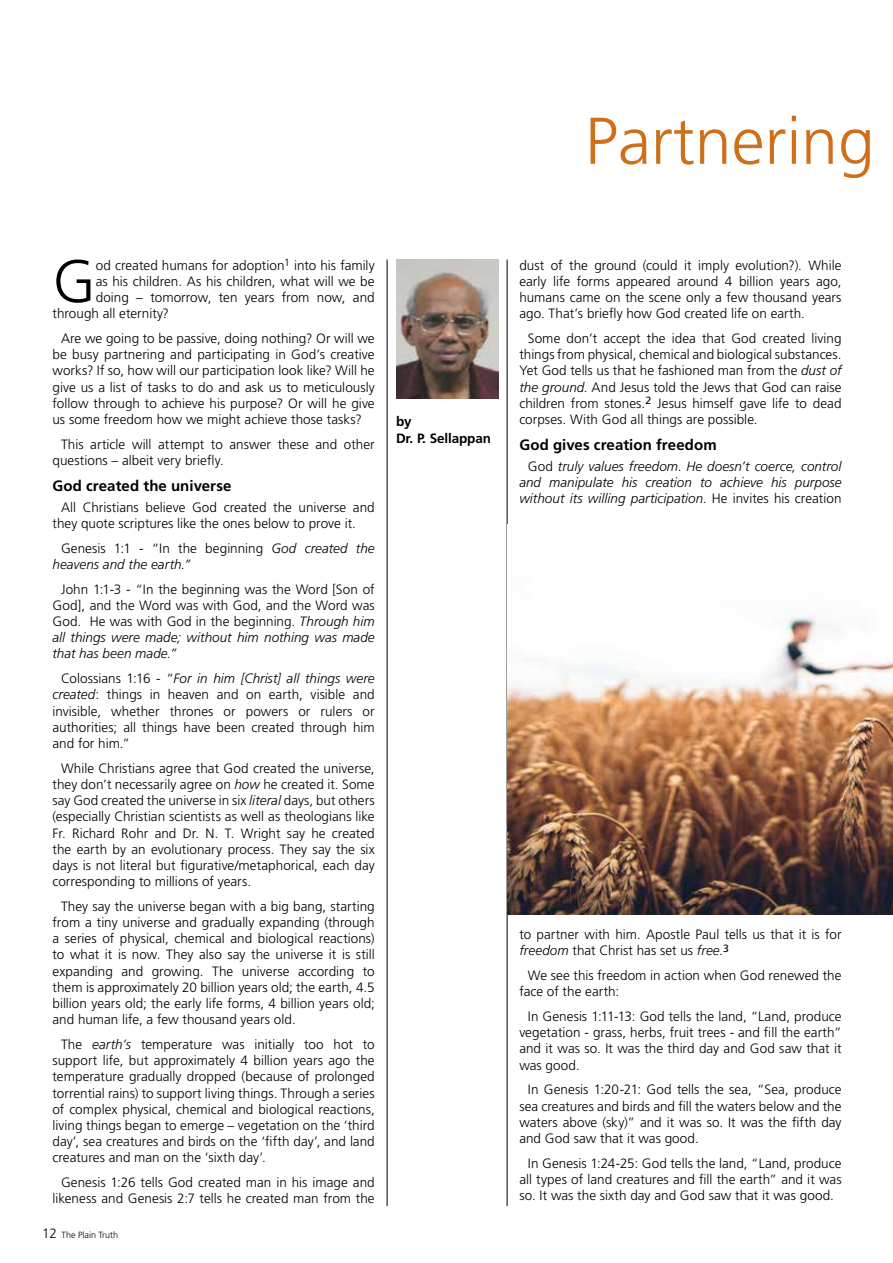
<style>
.page{position:relative;width:893px;height:1263px;background:#fff}
.page>*{position:absolute;margin:0;border:0;box-sizing:border-box;transform-origin:0 0}
.t1{font:300 66px "Frutiger LT Std";color:#ce7019}
.t2{font:300 59.85px "Frutiger LT Std";color:#000}
.t3{font:700 15px "Frutiger LT Std";letter-spacing:.005em;color:#000}
.t4{font:300 13.5px/16.2px "Frutiger LT Std";color:#000;text-align:justify}
.t5{font:italic 300 13.5px/16.2px "Frutiger LT Std";color:#000}
.t6{font:700 13.5px/16.5px "Frutiger LT Std";letter-spacing:-.01em;color:#000}
.t7{font:300 9px "Frutiger LT Std";color:#000}
.s1{font-style:normal}
.s2{font-style:italic}
.s3{font-size:13.5px}
</style>
<div class="page">
<hr style="left:387px;top:260px;width:1px;height:946px;background:#000">
<img style="left:396px;top:260px;width:102px;height:139px">
<hr style="left:507px;top:260px;width:1px;height:946px;background:#000">
<img style="left:507px;top:525px;width:386px;height:389px">
<h1 class="t1" style="left:585px;top:104px;width:291px">Partnering</h1>
<h2 class="t2" style="left:52px;top:248px;width:45px">G</h2>
<p class="t4" style="left:96px;top:257px;width:280px">od created humans for adoption<sup>1</sup> into his family</p>
<p class="t4" style="left:96px;top:273px;width:280px">as his children. As his children, what will we be</p>
<p class="t4" style="left:96px;top:289px;width:280px">doing – tomorrow, ten years from now, and</p>
<p class="t4" style="left:53px;top:306px;width:118px">through all eternity?</p>
<p class="t4" style="left:53px;top:330px;width:324px;text-indent:9px">Are we going to be passive, doing nothing? Or will we be busy partnering and participating in God’s creative works? If so, how will our participation look like? Will he give us a list of tasks to do and ask us to meticulously follow through to achieve his purpose? Or will he give us some freedom how we might achieve those tasks?</p>
<p class="t4" style="left:53px;top:436px;width:324px;text-indent:9px">This article will attempt to answer these and other questions – albeit very briefly.</p>
<p class="t3" style="left:52px;top:477px;width:180px">God created the universe</p>
<p class="t4" style="left:52px;top:499px;width:324px;text-indent:9px">All Christians believe God created the universe and they quote scriptures like the ones below to prove it.</p>
<p class="t5" style="left:52px;top:540px;width:324px;text-indent:9px"><span class="s1">Genesis 1:1 - “In the beginning</span> God created the heavens and the earth.”</p>
<p class="t4" style="left:52px;top:581px;width:324px;text-indent:9px">John 1:1-3 - “In the beginning was the Word [Son of God], and the Word was with God, and the Word was God. He was with God in the beginning. <span class="s2">Through him all things were made; without him nothing was made that has been made.”</span></p>
<p class="t4" style="left:52px;top:671px;width:324px;text-indent:9px">Colossians 1:16 - “<span class="s2">For in him [Christ] all things were created</span>: things in heaven and on earth, visible and invisible, whether thrones or powers or rulers or authorities; all things have been created through him and for him.”</p>
<p class="t4" style="left:52px;top:760px;width:324px;text-indent:9px">While Christians agree that God created the universe, they don’t necessarily agree on <span class="s2">how</span> he created it. Some say God created the universe in six <span class="s2">literal</span> days, but others (especially Christian scientists as well as theologians like Fr. Richard Rohr and Dr. N. T. Wright say he created the earth by an evolutionary process. They say the six days is not literal but figurative/metaphorical, each day corresponding to millions of years.</p>
<p class="t4" style="left:52px;top:898px;width:324px;text-indent:9px">They say the universe began with a big bang, starting from a tiny universe and gradually expanding (through a series of physical, chemical and biological reactions) to what it is now. They also say the universe it is still expanding and growing. The universe according to them is approximately 20 billion years old; the earth, 4.5 billion years old; the early life forms, 4 billion years old; and human life, a few thousand years old.</p>
<p class="t4" style="left:52px;top:1036px;width:324px;text-indent:9px">The <span class="s2">earth’s</span> temperature was initially too hot to support life, but approximately 4 billion years ago the temperature gradually dropped (because of prolonged torrential rains) to support living things. Through a series of complex physical, chemical and biological reactions, living things began to emerge – vegetation on the ‘third day’, sea creatures and birds on the ‘fifth day’, and land creatures and man on the ‘sixth day’.</p>
<p class="t4" style="left:52px;top:1174px;width:324px;text-align:right">Genesis 1:26 tells God created man in his image and likeness and Genesis 2:7 tells he created man from the</p>
<p class="t7" style="left:42px;top:1230px;width:78px"><span class="s3">12</span> The Plain Truth</p>
<p class="t6" style="left:396px;top:413px;width:96px">by<br>Dr. P. Sellappan</p>
<p class="t4" style="left:519px;top:257px;width:324px">dust of the ground (could it imply evolution?). While early life forms appeared around 4 billion years ago, humans came on the scene only a few thousand years ago. That’s briefly how God created life on earth.</p>
<p class="t4" style="left:519px;top:330px;width:324px;text-indent:9px">Some don’t accept the idea that God created living things from physical, chemical and biological substances.<br>Yet God tells us that he fashioned man from the <span class="s2">dust of the ground</span>. And Jesus told the Jews that God can raise children from stones.<sup>2</sup> Jesus himself gave life to dead corpses. With God all things are possible.</p>
<p class="t3" style="left:519px;top:436px;width:199px">God gives creation freedom</p>
<p class="t5" style="left:519px;top:458px;width:324px;text-align:justify;text-indent:9px"><span class="s1">God</span> truly values freedom<span class="s1">.</span> He doesn’t coerce, control and manipulate his creation to achieve his purpose without its willing participation<span class="s1">. He invites his creation</span></p>
<p class="t4" style="left:519px;top:927px;width:324px">to partner with him. Apostle Paul tells us that it is for <span class="s2">freedom</span> that Christ has set us <span class="s2">free.</span><sup>3</sup></p>
<p class="t4" style="left:519px;top:967px;width:324px;text-indent:9px">We see this freedom in action when God renewed the face of the earth:</p>
<p class="t4" style="left:519px;top:1008px;width:324px;text-indent:9px">In Genesis 1:11-13: God tells the land, “Land, produce vegetation - grass, herbs, fruit trees - and fill the earth” and it was so. It was the third day and God saw that it was good.</p>
<p class="t4" style="left:519px;top:1082px;width:324px;text-indent:9px">In Genesis 1:20-21: God tells the sea, “Sea, produce sea creatures and birds and fill the waters below and the waters above (sky)” and it was so. It was the fifth day and God saw that it was good.</p>
<p class="t4" style="left:519px;top:1155px;width:324px;text-indent:9px">In Genesis 1:24-25: God tells the land, “Land, produce all types of land creatures and fill the earth” and it was so. It was the sixth day and God saw that it was good.</p>
</div>
